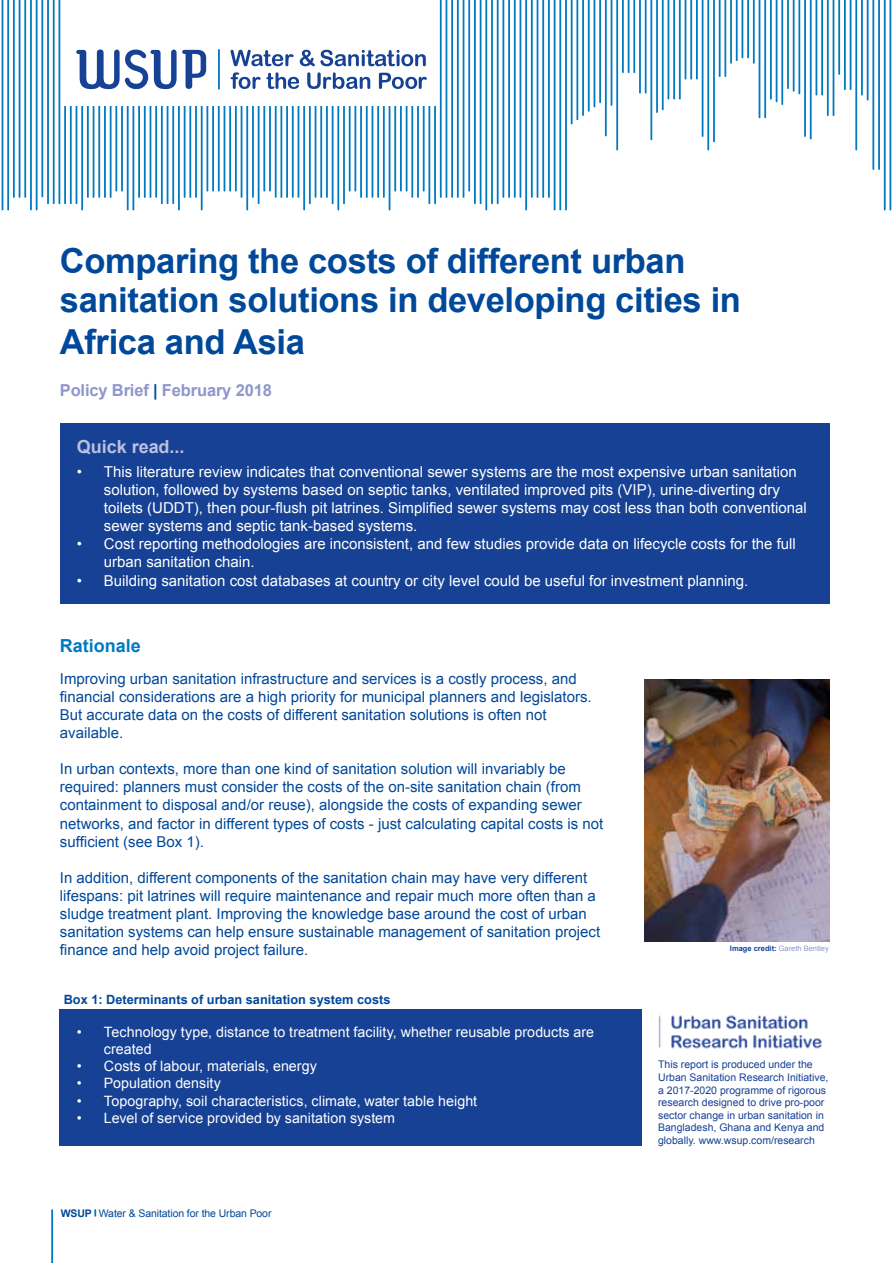
<style>
.page{position:relative;width:893px;height:1263px;background:#fff}
.page>*{position:absolute;margin:0;border:0;box-sizing:border-box;transform-origin:0 0}
.t1{font:700 34.5px/39px "Arial";letter-spacing:-.01em;color:#00489a}
.t2{font:700 18px "Arial";color:#bcc0e0}
.t3{font:700 18px "Arial";color:#007ac0}
.t4{font:700 16.5px "Arial";letter-spacing:-.01em;color:#8f96cc}
.t5{font:15px/18px "Arial";color:#00489a}
.t6{font:15px/18px "Arial";color:#fff}
.t7{font:14.25px/17.1px "Arial";letter-spacing:.005em;color:#fff}
.t8{font:700 12.75px "Arial";color:#00489a}
.t9{font:10.5px/12.6px "Arial";color:#164194}
.t10{font:10.5px "Arial";letter-spacing:-.01em;color:#00489a}
.t11{font:7.5px "Arial";color:#8f96cc}
.s1{color:#00489a}
.s2{font-weight:700}
.s3{font-weight:700;color:#164194}
</style>
<div class="page">
<svg style="left:1px;top:0;width:891px;height:210px"></svg>
<hr style="left:51px;top:1210px;width:2px;height:53px;background:#007ac0">
<svg style="left:94px;top:1210px;width:2px;height:6px"></svg>
<img style="left:645px;top:680px;width:184px;height:261px">
<img style="left:659px;top:1015px;width:163px;height:34px">
<div style="left:64px;top:0;width:374px;height:105px;background:#fff"></div>
<svg style="left:76px;top:50px;width:130px;height:40px"></svg>
<hr style="left:218px;top:50px;width:2px;height:39px;background:#0078bf">
<svg style="left:231px;top:49px;width:196px;height:40px"></svg>
<div style="left:60px;top:423px;width:769px;height:180px;background:#164194"></div>
<div style="left:60px;top:1010px;width:582px;height:136px;background:#164194"></div>
<h1 class="t1" style="left:60px;top:243px;width:683px">Comparing the costs of different urban sanitation solutions in developing cities in</h1>
<h1 class="t1" style="left:60px;top:324px;width:247px">Africa and Asia</h1>
<p class="t4" style="left:60px;top:379px;width:214px">Policy Brief <span class="s1">|</span> February 2018</p>
<p class="t2" style="left:77px;top:434px;width:109px">Quick read...</p>
<p class="t6" style="left:104px;top:463px;width:704px;text-indent:-27px">• This literature review indicates that conventional sewer systems are the most expensive urban sanitation solution, followed by systems based on septic tanks, ventilated improved pits (VIP), urine-diverting dry toilets (UDDT), then pour-flush pit latrines. Simplified sewer systems may cost less than both conventional sewer systems and septic tank-based systems.</p>
<p class="t6" style="left:104px;top:535px;width:693px;text-indent:-27px">• Cost reporting methodologies are inconsistent, and few studies provide data on lifecycle costs for the full urban sanitation chain.</p>
<p class="t6" style="left:77px;top:572px;width:673px">• Building sanitation cost databases at country or city level could be useful for investment planning.</p>
<p class="t3" style="left:60px;top:634px;width:83px">Rationale</p>
<p class="t5" style="left:60px;top:670px;width:533px">Improving urban sanitation infrastructure and services is a costly process, and financial considerations are a high priority for municipal planners and legislators.<br>But accurate data on the costs of different sanitation solutions is often not available.</p>
<p class="t5" style="left:60px;top:760px;width:545px">In urban contexts, more than one kind of sanitation solution will invariably be required: planners must consider the costs of the on-site sanitation chain (from containment to disposal and/or reuse), alongside the costs of expanding sewer networks, and factor in different types of costs - just calculating capital costs is not sufficient (see Box 1).</p>
<p class="t5" style="left:60px;top:868px;width:542px">In addition, different components of the sanitation chain may have very different lifespans: pit latrines will require maintenance and repair much more often than a sludge treatment plant. Improving the knowledge base around the cost of urban sanitation systems can help ensure sustainable management of sanitation project finance and help avoid project failure.</p>
<p class="t8" style="left:64px;top:991px;width:328px">Box 1: Determinants of urban sanitation system costs</p>
<p class="t7" style="left:104px;top:1024px;width:492px;text-indent:-27px">• Technology type, distance to treatment facility, whether reusable products are created</p>
<p class="t7" style="left:77px;top:1058px;width:241px">• Costs of labour, materials, energy</p>
<p class="t7" style="left:77px;top:1075px;width:146px">• Population density</p>
<p class="t7" style="left:77px;top:1092px;width:402px">• Topography, soil characteristics, climate, water table height</p>
<p class="t7" style="left:77px;top:1109px;width:320px">• Level of service provided by sanitation system</p>
<p class="t10" style="left:61px;top:1206px;width:212px"><span class="s2">WSUP</span> Water &amp; Sanitation for the Urban Poor</p>
<p class="t11" style="left:730px;top:943px;width:100px"><span class="s3">Image credit:</span> Gareth Bentley</p>
<p class="t9" style="left:658px;top:1058px;width:172px">This report is produced under the Urban Sanitation Research Initiative, a 2017-2020 programme of rigorous research designed to drive pro-poor sector change in urban sanitation in Bangladesh, Ghana and Kenya and globally. www.wsup.com/research</p>
</div>
